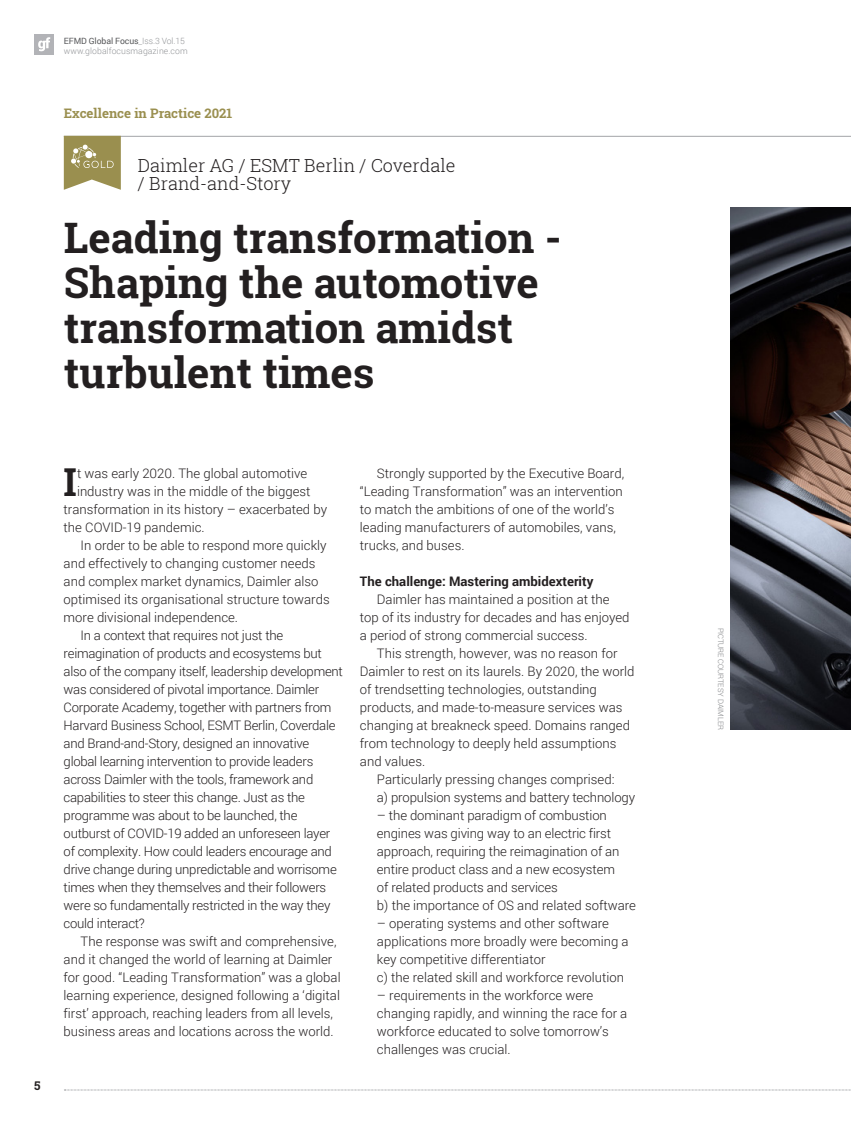
<style>
.page{position:relative;width:851px;height:1127px;background:#fff}
.page>*{position:absolute;margin:0;border:0;box-sizing:border-box;transform-origin:0 0}
.t1{font:700 42px/45px "Roboto Slab";color:#231f20}
.t2{font:700 38.4px "Roboto Slab";color:#231f20}
.t3{font:300 18px/18px "Roboto Slab";color:#231f20}
.t4{font:300 13.2px/18px "Roboto";color:#231f20}
.t5{font:300 13.2px "Roboto";letter-spacing:-.02em;color:#231f20}
.t6{font:700 13.2px "Roboto";color:#231f20}
.t7{font:700 13.2px "Roboto Slab";color:#9a8f4f}
.t8{font:700 12px "Roboto Slab";color:#231f20}
.t9{font:300 8.7px/10.1px "Roboto";letter-spacing:.01em;color:#939598}
.t10{font:300 7.5px "Roboto";color:#808285}
.s1{font-weight:400;color:#57585a}
</style>
<div class="page">
<svg style="left:64px;top:1089px;width:787px;height:1px"></svg>
<div style="left:34px;top:34px;width:20px;height:20px;background:#b2b3b7"></div>
<svg style="left:38px;top:37px;width:12px;height:14px"></svg>
<img style="left:730px;top:208px;width:120px;height:522px">
<hr style="left:64px;top:136px;width:786px;height:1px;background:#a8a9ad">
<svg style="left:64px;top:136px;width:57px;height:54px;background:#aaa16c"></svg>
<p class="t9" style="left:64px;top:35px;width:125px"><span class="s1">EFMD Global Focus</span>_Iss.3 Vol.15 www.globalfocusmagazine.com</p>
<p class="t7" style="left:64px;top:104px;width:170px">Excellence in Practice 2021</p>
<h3 class="t3" style="left:138px;top:156px;width:319px">Daimler AG / ESMT Berlin / Coverdale / Brand-and-Story</h3>
<h1 class="t1" style="left:64px;top:214px;width:499px">Leading transformation -<br>Shaping the automotive transformation amidst turbulent times</h1>
<p class="t8" style="left:34px;top:1077px;width:8px">5</p>
<h2 class="t2" style="left:64px;top:456px;width:15px">I</h2>
<p class="t4" style="left:77px;top:464px;width:232px">t was early 2020. The global automotive</p>
<p class="t4" style="left:77px;top:482px;width:235px">industry was in the middle of the biggest</p>
<p class="t4" style="left:64px;top:500px;width:265px">transformation in its history – exacerbated by</p>
<p class="t4" style="left:64px;top:518px;width:142px">the COVID-19 pandemic.</p>
<p class="t4" style="left:81px;top:536px;width:247px">In order to be able to respond more quickly</p>
<p class="t4" style="left:64px;top:554px;width:253px">and effectively to changing customer needs</p>
<p class="t4" style="left:64px;top:572px;width:256px">and complex market dynamics, Daimler also</p>
<p class="t4" style="left:64px;top:590px;width:267px">optimised its organisational structure towards</p>
<p class="t4" style="left:64px;top:608px;width:176px">more divisional independence.</p>
<p class="t5" style="left:81px;top:626px;width:204px">In a context that requires not just the</p>
<p class="t5" style="left:64px;top:644px;width:260px">reimagination of products and ecosystems but</p>
<p class="t5" style="left:64px;top:662px;width:281px">also of the company itself, leadership development</p>
<p class="t5" style="left:64px;top:680px;width:257px">was considered of pivotal importance. Daimler</p>
<p class="t5" style="left:64px;top:698px;width:269px">Corporate Academy, together with partners from</p>
<p class="t5" style="left:64px;top:716px;width:273px">Harvard Business School, ESMT Berlin, Coverdale</p>
<p class="t5" style="left:64px;top:734px;width:247px">and Brand-and-Story, designed an innovative</p>
<p class="t5" style="left:64px;top:752px;width:251px">global learning intervention to provide leaders</p>
<p class="t5" style="left:64px;top:770px;width:251px">across Daimler with the tools, framework and</p>
<p class="t5" style="left:64px;top:788px;width:243px">capabilities to steer this change. Just as the</p>
<p class="t5" style="left:64px;top:806px;width:235px">programme was about to be launched, the</p>
<p class="t5" style="left:64px;top:824px;width:268px">outburst of COVID-19 added an unforeseen layer</p>
<p class="t5" style="left:64px;top:842px;width:270px">of complexity. How could leaders encourage and</p>
<p class="t5" style="left:64px;top:860px;width:274px">drive change during unpredictable and worrisome</p>
<p class="t5" style="left:64px;top:878px;width:264px">times when they themselves and their followers</p>
<p class="t5" style="left:64px;top:896px;width:268px">were so fundamentally restricted in the way they</p>
<p class="t5" style="left:64px;top:914px;width:83px">could interact?</p>
<p class="t4" style="left:81px;top:932px;width:257px">The response was swift and comprehensive,</p>
<p class="t4" style="left:64px;top:949px;width:270px">and it changed the world of learning at Daimler</p>
<p class="t4" style="left:64px;top:967px;width:278px">for good. “Leading Transformation” was a global</p>
<p class="t4" style="left:64px;top:985px;width:278px">learning experience, designed following a ‘digital</p>
<p class="t4" style="left:64px;top:1003px;width:271px">first’ approach, reaching leaders from all levels,</p>
<p class="t4" style="left:64px;top:1021px;width:271px">business areas and locations across the world.</p>
<p class="t4" style="left:360px;top:464px;width:266px;text-indent:17px">Strongly supported by the Executive Board, “Leading Transformation” was an intervention to match the ambitions of one of the world’s leading manufacturers of automobiles, vans, trucks, and buses.</p>
<p class="t6" style="left:360px;top:572px;width:235px">The challenge: Mastering ambidexterity</p>
<p class="t4" style="left:360px;top:590px;width:271px;text-indent:17px">Daimler has maintained a position at the top of its industry for decades and has enjoyed a period of strong commercial success.</p>
<p class="t4" style="left:377px;top:644px;width:242px">This strength, however, was no reason for</p>
<p class="t4" style="left:360px;top:662px;width:276px">Daimler to rest on its laurels. By 2020, the world</p>
<p class="t4" style="left:360px;top:680px;width:238px">of trendsetting technologies, outstanding</p>
<p class="t4" style="left:360px;top:698px;width:264px">products, and made-to-measure services was</p>
<p class="t4" style="left:360px;top:716px;width:271px">changing at breakneck speed. Domains ranged</p>
<p class="t4" style="left:360px;top:734px;width:258px">from technology to deeply held assumptions</p>
<p class="t4" style="left:360px;top:752px;width:67px">and values.</p>
<p class="t4" style="left:377px;top:770px;width:239px">Particularly pressing changes comprised:</p>
<p class="t4" style="left:377px;top:788px;width:259px">a) propulsion systems and battery technology</p>
<p class="t4" style="left:377px;top:806px;width:260px">– the dominant paradigm of combustion engines was giving way to an electric first approach, requiring the reimagination of an entire product class and a new ecosystem<br>of related products and services<br>b) the importance of OS and related software</p>
<p class="t4" style="left:377px;top:914px;width:253px">– operating systems and other software applications more broadly were becoming a key competitive differentiator<br>c) the related skill and workforce revolution</p>
<p class="t4" style="left:377px;top:986px;width:252px">– requirements in the workforce were changing rapidly, and winning the race for a workforce educated to solve tomorrow’s challenges was crucial.</p>
<p class="t10" style="left:726px;top:627px;width:104px;rotate:90deg">PICTURE COURTESY DAIMLER</p>
</div>
